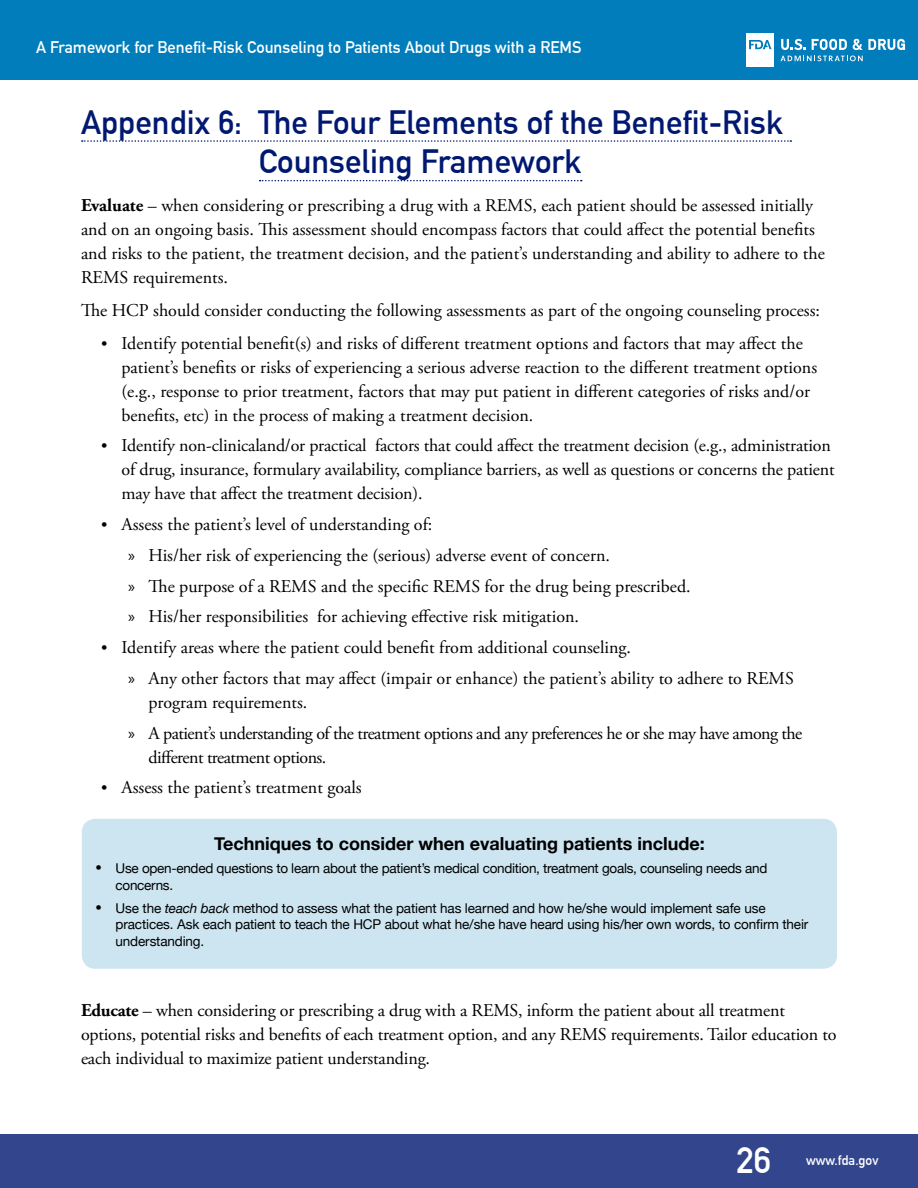
<style>
.page{position:relative;width:918px;height:1188px;background:#fff}
.page>*{position:absolute;margin:0;border:0;box-sizing:border-box;transform-origin:0 0}
.t1{font:700 36px "DIN Alternate";color:#fff}
.t2{font:700 33px/39.6px "DIN Alternate";color:#001871}
.t3{font:18px/24px "Adobe Garamond Pro";color:#000}
.t4{font:18px/30.8px "Adobe Garamond Pro";letter-spacing:-.03em;color:#000}
.t5{font:700 18px "Helvetica Neue";color:#000}
.t6{font:700 16.5px "DIN Alternate";color:#fff}
.t7{font:13.5px/16.5px "Helvetica Neue";letter-spacing:-.01em;color:#000}
.t8{font:700 13.5px "DIN Alternate";color:#fff}
.s1{font-weight:700}
.s2{font-size:16.5px}
.s3{font-family:"Myriad Pro";font-size:16.5px}
.s4{font-family:"Adobe Garamond Pro";font-size:16.5px}
.s5{font-style:italic}
</style>
<div class="page">
<div style="left:0;top:1134px;width:918px;height:54px;background:#33468d"></div>
<div style="left:0;top:0;width:918px;height:80px;background:#007dba"></div>
<svg style="left:780px;top:56px;width:83px;height:5px"></svg>
<svg style="left:812px;top:39px;width:35px;height:11px"></svg>
<svg style="left:853px;top:39px;width:52px;height:11px"></svg>
<svg style="left:781px;top:39px;width:24px;height:11px"></svg>
<div style="left:746px;top:34px;width:28px;height:33px;background:#fff"></div>
<svg style="left:749px;top:40px;width:23px;height:9px"></svg>
<svg style="left:82px;top:140px;width:709px;height:2px"></svg>
<svg style="left:260px;top:180px;width:322px;height:1px"></svg>
<div style="left:82px;top:819px;width:755px;height:150px;background:#cce5f1;border-radius:14px"></div>
<p class="t6" style="left:36px;top:35px;width:547px">A Framework for Benefit-Risk Counseling to Patients About Drugs with a REMS</p>
<h2 class="t2" style="left:259px;top:100px;width:526px;text-indent:-178px">Appendix 6: The Four Elements of the Benefit-Risk<br>Counseling Framework</h2>
<p class="t3" style="left:81px;top:194px;width:745px"><span class="s1">Evaluate</span> – when considering or prescribing a drug with a REMS, each patient should be assessed initially and on an ongoing basis. This assessment should encompass factors that could affect the potential benefits and risks to the patient, the treatment decision, and the patient’s understanding and ability to adhere to the REMS requirements.</p>
<p class="t3" style="left:81px;top:299px;width:741px">The HCP should consider conducting the following assessments as part of the ongoing counseling process:</p>
<p class="t3" style="left:122px;top:332px;width:697px;text-indent:-20px"><span class="s2">•</span> Identify potential benefit(s) and risks of different treatment options and factors that may affect the patient’s benefits or risks of experiencing a serious adverse reaction to the different treatment options (e.g., response to prior treatment, factors that may put patient in different categories of risks and/or benefits, etc) in the process of making a treatment decision.</p>
<p class="t3" style="left:122px;top:434px;width:715px;text-indent:-20px"><span class="s2">•</span> Identify non-clinicaland/or practical factors that could affect the treatment decision (e.g., administration of drug, insurance, formulary availability, compliance barriers, as well as questions or concerns the patient may have that affect the treatment decision).</p>
<p class="t3" style="left:128px;top:510px;width:564px;line-height:30.8px;text-indent:-27px"><span class="s2">•</span> Assess the patient’s level of understanding of:<br><span class="s3">»</span> His/her risk of experiencing the (serious) adverse event of concern.<br><span class="s3">»</span> The purpose of a REMS and the specific REMS for the drug being prescribed. <span class="s3">»</span> His/her responsibilities for achieving effective risk mitigation.</p>
<p class="t3" style="left:128px;top:633px;width:667px;line-height:30.8px;text-indent:-27px"><span class="s2">•</span> Identify areas where the patient could benefit from additional counseling.<br><span class="s3">»</span> Any other factors that may affect (impair or enhance) the patient’s ability to adhere to REMS</p>
<p class="t4" style="left:128px;top:687px;width:676px;text-indent:20px">program requirements.<br><span class="s3">»</span> A patient’s understanding of the treatment options and any preferences he or she may have among the</p>
<p class="t4" style="left:148px;top:742px;width:179px">different treatment options.</p>
<p class="t3" style="left:101px;top:776px;width:262px"><span class="s2">•</span> Assess the patient’s treatment goals</p>
<p class="t5" style="left:214px;top:829px;width:492px">Techniques to consider when evaluating patients include:</p>
<p class="t7" style="left:116px;top:861px;width:653px;text-indent:-20px"><span class="s4">•</span> Use open-ended questions to learn about the patient’s medical condition, treatment goals, counseling needs and concerns.</p>
<p class="t7" style="left:116px;top:901px;width:694px;text-indent:-20px"><span class="s4">•</span> Use the <span class="s5">teach back</span> method to assess what the patient has learned and how he/she would implement safe use practices. Ask each patient to teach the HCP about what he/she have heard using his/her own words, to confirm their understanding.</p>
<p class="t3" style="left:81px;top:999px;width:757px"><span class="s1">Educate</span> – when considering or prescribing a drug with a REMS, inform the patient about all treatment options, potential risks and benefits of each treatment option, and any REMS requirements. Tailor education to each individual to maximize patient understanding.</p>
<h1 class="t1" style="left:736px;top:1133px;width:36px">26</h1>
<p class="t8" style="left:806px;top:1150px;width:74px">www.fda.gov</p>
</div>
